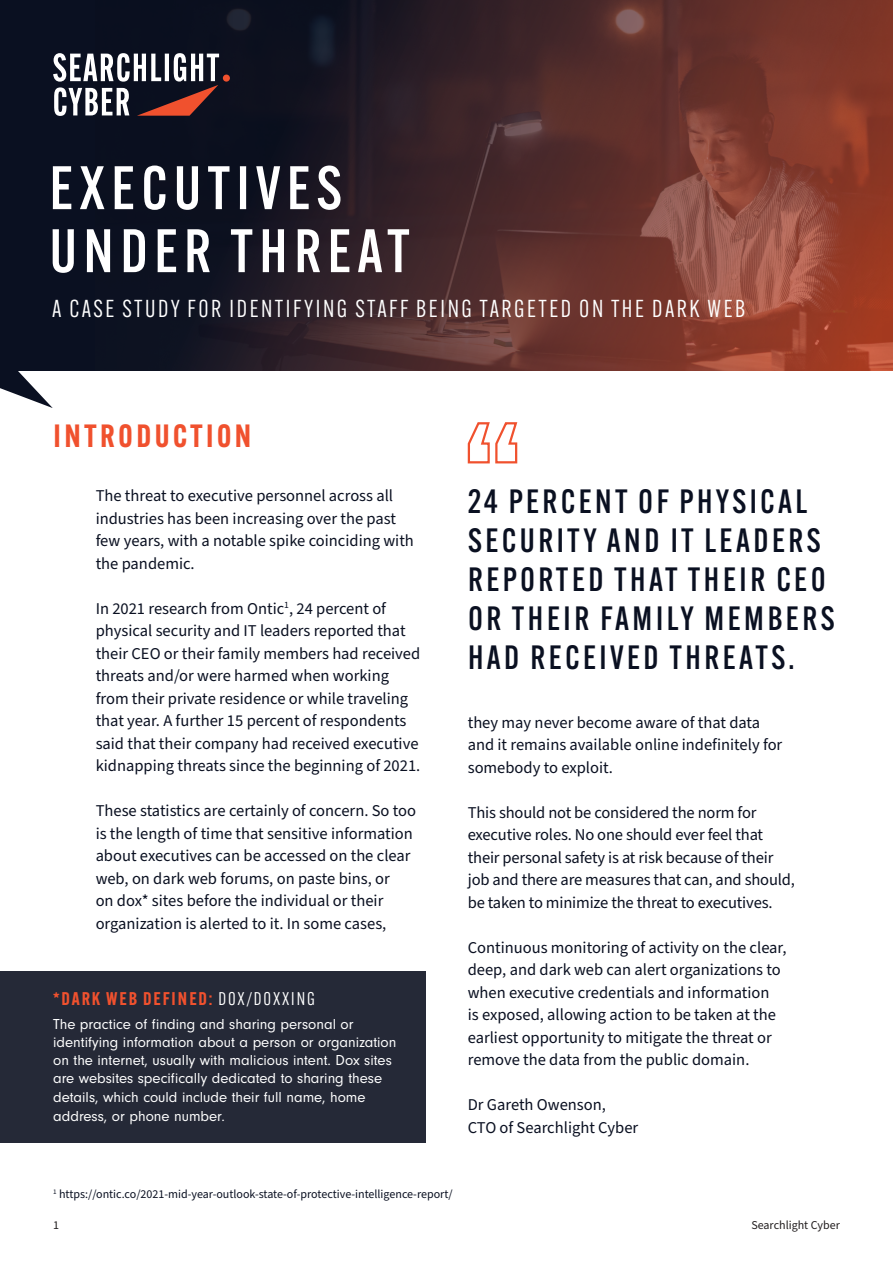
<style>
.page{position:relative;width:893px;height:1263px;background:#fff}
.page>*{position:absolute;margin:0;border:0;box-sizing:border-box;transform-origin:0 0}
.t1{font:500 60px "Alternate Gothic ATF";letter-spacing:.105em;color:#fff}
.t2{font:500 33px/39px "Alternate Gothic ATF";letter-spacing:.105em;color:#0a1021}
.t3{font:600 31.5px "Alternate Gothic ATF";letter-spacing:.105em;color:#f0512e}
.t4{font:24px "Alternate Gothic ATF";letter-spacing:.105em;color:#fff}
.t5{font:600 18px "Alternate Gothic ATF";letter-spacing:.105em;color:#f0512e}
.t6{font:16.5px/22.5px "Source Sans Pro";color:#0a1021}
.t7{font:15px/18px "Neuzeit Gro";color:#fff}
.t8{font:12px "Source Sans Pro";color:#0a1021}
.t9{font:12px "Source Sans Pro";color:#231f20}
.s1{font-weight:400;color:#fff}
</style>
<div class="page">
<svg style="left:0;top:0;width:893px;height:370px;background:#462729"></svg>
<div style="left:0;top:971px;width:425px;height:171px;background:#252937"></div>
<div style="left:223px;top:75px;width:7px;height:7px;background:#f0512e;border-radius:50%"></div>
<svg style="left:53px;top:53px;width:166px;height:63px"></svg>
<svg style="left:0;top:370px;width:53px;height:38px"></svg>
<svg style="left:467px;top:422px;width:51px;height:42px"></svg>
<p class="t1" style="left:49px;top:151px;width:294px">EXECUTIVES</p>
<p class="t1" style="left:49px;top:214px;width:362px">UNDER THREAT</p>
<p class="t4" style="left:52px;top:294px;width:694px">A CASE STUDY FOR IDENTIFYING STAFF BEING TARGETED ON THE DARK WEB</p>
<p class="t3" style="left:53px;top:416px;width:199px">INTRODUCTION</p>
<p class="t6" style="left:96px;top:485px;width:302px">The threat to executive personnel across all industries has been increasing over the past</p>
<p class="t6" style="left:96px;top:530px;width:320px">few years, with a notable spike coinciding with the pandemic.</p>
<p class="t6" style="left:96px;top:597px;width:326px">In 2021 research from Ontic<sup>1</sup>, 24 percent of physical security and IT leaders reported that their CEO or their family members had received threats and/or were harmed when working from their private residence or while traveling that year. A further 15 percent of respondents said that their company had received executive kidnapping threats since the beginning of 2021.</p>
<p class="t6" style="left:96px;top:800px;width:322px">These statistics are certainly of concern. So too is the length of time that sensitive information about executives can be accessed on the clear web, on dark web forums, on paste bins, or<br>on dox* sites before the individual or their organization is alerted to it. In some cases,</p>
<p class="t5" style="left:53px;top:988px;width:263px">*DARK WEB DEFINED: <span class="s1">DOX/DOXXING</span></p>
<p class="t7" style="left:53px;top:1016px;width:345px">The practice of finding and sharing personal or identifying information about a person or organization on the internet, usually with malicious intent. Dox sites are websites specifically dedicated to sharing these details, which could include their full name, home</p>
<p class="t7" style="left:53px;top:1108px;width:173px">address, or phone number.</p>
<p class="t2" style="left:468px;top:481px;width:368px">24 PERCENT OF PHYSICAL<br>SECURITY AND IT LEADERS<br>REPORTED THAT THEIR CEO<br>OR THEIR FAMILY MEMBERS<br>HAD RECEIVED THREATS.</p>
<p class="t6" style="left:468px;top:711px;width:316px">they may never become aware of that data and it remains available online indefinitely for somebody to exploit.</p>
<p class="t6" style="left:468px;top:801px;width:329px">This should not be considered the norm for executive roles. No one should ever feel that their personal safety is at risk because of their job and there are measures that can, and should, be taken to minimize the threat to executives.</p>
<p class="t6" style="left:468px;top:936px;width:320px">Continuous monitoring of activity on the clear, deep, and dark web can alert organizations to when executive credentials and information<br>is exposed, allowing action to be taken at the earliest opportunity to mitigate the threat or remove the data from the public domain.</p>
<p class="t6" style="left:468px;top:1094px;width:140px">Dr Gareth Owenson,</p>
<p class="t6" style="left:468px;top:1116px;width:172px">CTO of Searchlight Cyber</p>
<p class="t8" style="left:53px;top:1186px;width:401px"><sup>1</sup> https://ontic.co/2021-mid-year-outlook-state-of-protective-intelligence-report/</p>
<p class="t9" style="left:53px;top:1216px;width:7px">1</p>
<p class="t9" style="left:751px;top:1216px;width:90px">Searchlight Cyber</p>
</div>
